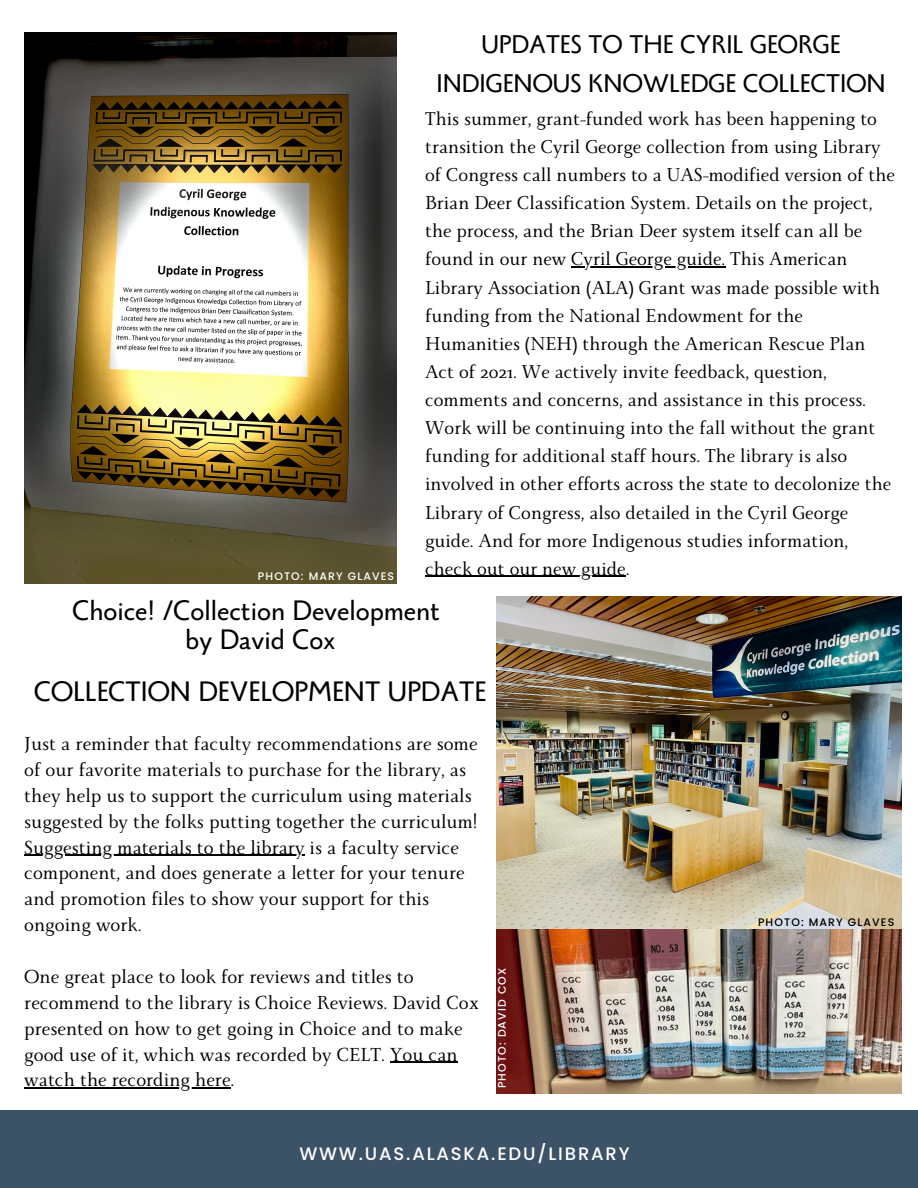
<style>
.page{position:relative;width:918px;height:1188px;background:#fff}
.page>*{position:absolute;margin:0;border:0;box-sizing:border-box;transform-origin:0 0}
.t1{font:31.5px/29.2px "Monterchi Sans";color:#000;text-align:center}
.t2{font:28.65px/39.3px "Monterchi Sans";color:#000;text-align:center}
.t3{font:21px/25.8px "Monterchi Serif";color:#000}
.t4{font:20.7px/28.2px "Monterchi Serif";color:#000}
.t5{font:500 18px "Poppins";letter-spacing:.1em;color:#fff}
.t6{font:500 10.95px "Poppins";letter-spacing:.1em;color:#fff}
.t7{font:500 10.95px "Poppins";letter-spacing:.1em;color:#000}
</style>
<div class="page">
<div style="left:0;top:1110px;width:918px;height:78px;background:#3c5266"></div>
<img style="left:496px;top:596px;width:405px;height:497px">
<img style="left:24px;top:32px;width:373px;height:551px">
<hr style="left:571px;top:267px;width:154px;height:1px;background:#000">
<hr style="left:425px;top:576px;width:201px;height:1px;background:#000">
<hr style="left:24px;top:855px;width:281px;height:1px;background:#000">
<hr style="left:390px;top:1062px;width:68px;height:1px;background:#000">
<hr style="left:24px;top:1088px;width:207px;height:1px;background:#000">
<h2 class="t2" style="left:436px;top:29px;width:451px">UPDATES TO THE CYRIL GEORGE<br>INDIGENOUS KNOWLEDGE COLLECTION</h2>
<p class="t4" style="left:425px;top:108px;width:471px">This summer, grant-funded work has been happening to transition the Cyril George collection from using Library of Congress call numbers to a UAS-modified version of the Brian Deer Classification System. Details on the project, the process, and the Brian Deer system itself can all be found in our new Cyril George guide. This American Library Association (ALA) Grant was made possible with funding from the National Endowment for the Humanities (NEH) through the American Rescue Plan Act of 2021. We actively invite feedback, question, comments and concerns, and assistance in this process.<br>Work will be continuing into the fall without the grant funding for additional staff hours. The library is also involved in other efforts across the state to decolonize the Library of Congress, also detailed in the Cyril George guide. And for more Indigenous studies information, check out our new guide.</p>
<h1 class="t1" style="left:73px;top:600px;width:369px">Choice! /Collection Development by David Cox</h1>
<h1 class="t1" style="left:34px;top:681px;width:454px">COLLECTION DEVELOPMENT UPDATE</h1>
<p class="t3" style="left:24px;top:734px;width:455px">Just a reminder that faculty recommendations are some of our favorite materials to purchase for the library, as they help us to support the curriculum using materials suggested by the folks putting together the curriculum!<br>Suggesting materials to the library is a faculty service component, and does generate a letter for your tenure and promotion files to show your support for this ongoing work.</p>
<p class="t3" style="left:24px;top:967px;width:456px">One great place to look for reviews and titles to recommend to the library is Choice Reviews. David Cox presented on how to get going in Choice and to make good use of it, which was recorded by CELT. You can watch the recording here.</p>
<p class="t6" style="left:494px;top:1088px;width:122px;rotate:-90deg">PHOTO: DAVID COX</p>
<p class="t6" style="left:258px;top:569px;width:138px">PHOTO: MARY GLAVES</p>
<p class="t7" style="left:758px;top:915px;width:138px">PHOTO: MARY GLAVES</p>
<p class="t5" style="left:299px;top:1141px;width:332px">WWW.UAS.ALASKA.EDU/LIBRARY</p>
</div>
